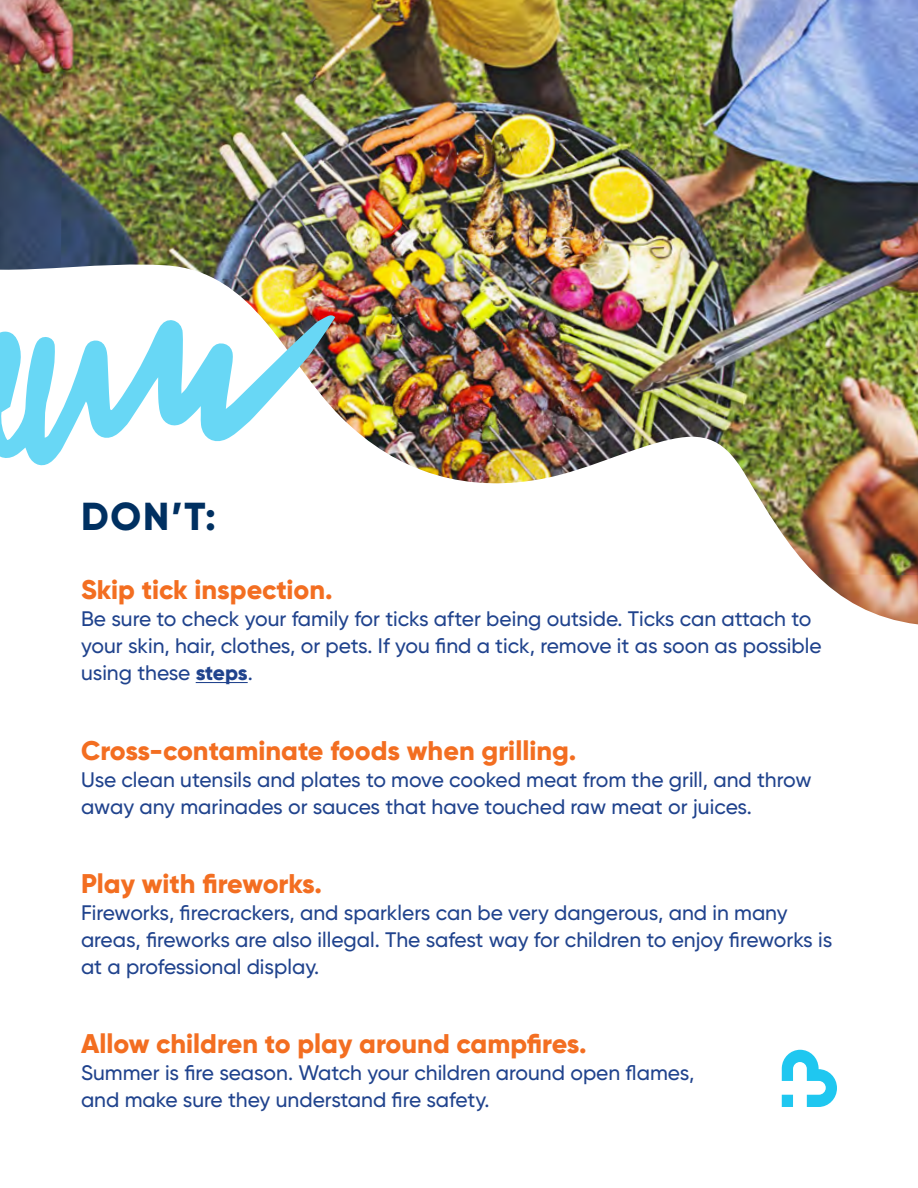
<style>
.page{position:relative;width:918px;height:1188px;background:#fff}
.page>*{position:absolute;margin:0;border:0;box-sizing:border-box;transform-origin:0 0}
.t1{font:800 39px "Gilroy";color:#003061}
.t2{font:800 27px "Gilroy";color:#f36e21}
.t3{font:500 21px/27px "Gilroy";color:#20438d}
.s1{font-weight:800}
</style>
<div class="page">
<img style="left:0;top:0;width:918px;height:624px">
<hr style="left:196px;top:682px;width:52px;height:1px;background:#20438d">
<svg style="left:782px;top:1050px;width:55px;height:57px"></svg>
<svg style="left:0;top:315px;width:335px;height:153px"></svg>
<h1 class="t1" style="left:81px;top:492px;width:137px">DON’T:</h1>
<p class="t2" style="left:81px;top:573px;width:253px">Skip tick inspection.</p>
<p class="t3" style="left:81px;top:605px;width:742px">Be sure to check your family for ticks after being outside. Ticks can attach to your skin, hair, clothes, or pets. If you find a tick, remove it as soon as possible using these <span class="s1">steps</span>.</p>
<p class="t2" style="left:81px;top:733px;width:497px">Cross-contaminate foods when grilling.</p>
<p class="t3" style="left:81px;top:766px;width:732px">Use clean utensils and plates to move cooked meat from the grill, and throw away any marinades or sauces that have touched raw meat or juices.</p>
<p class="t2" style="left:81px;top:866px;width:243px">Play with fireworks.</p>
<p class="t3" style="left:81px;top:899px;width:753px">Fireworks, firecrackers, and sparklers can be very dangerous, and in many areas, fireworks are also illegal. The safest way for children to enjoy fireworks is at a professional display.</p>
<p class="t2" style="left:81px;top:1027px;width:507px">Allow children to play around campfires.</p>
<p class="t3" style="left:81px;top:1059px;width:615px">Summer is fire season. Watch your children around open flames, and make sure they understand fire safety.</p>
</div>
